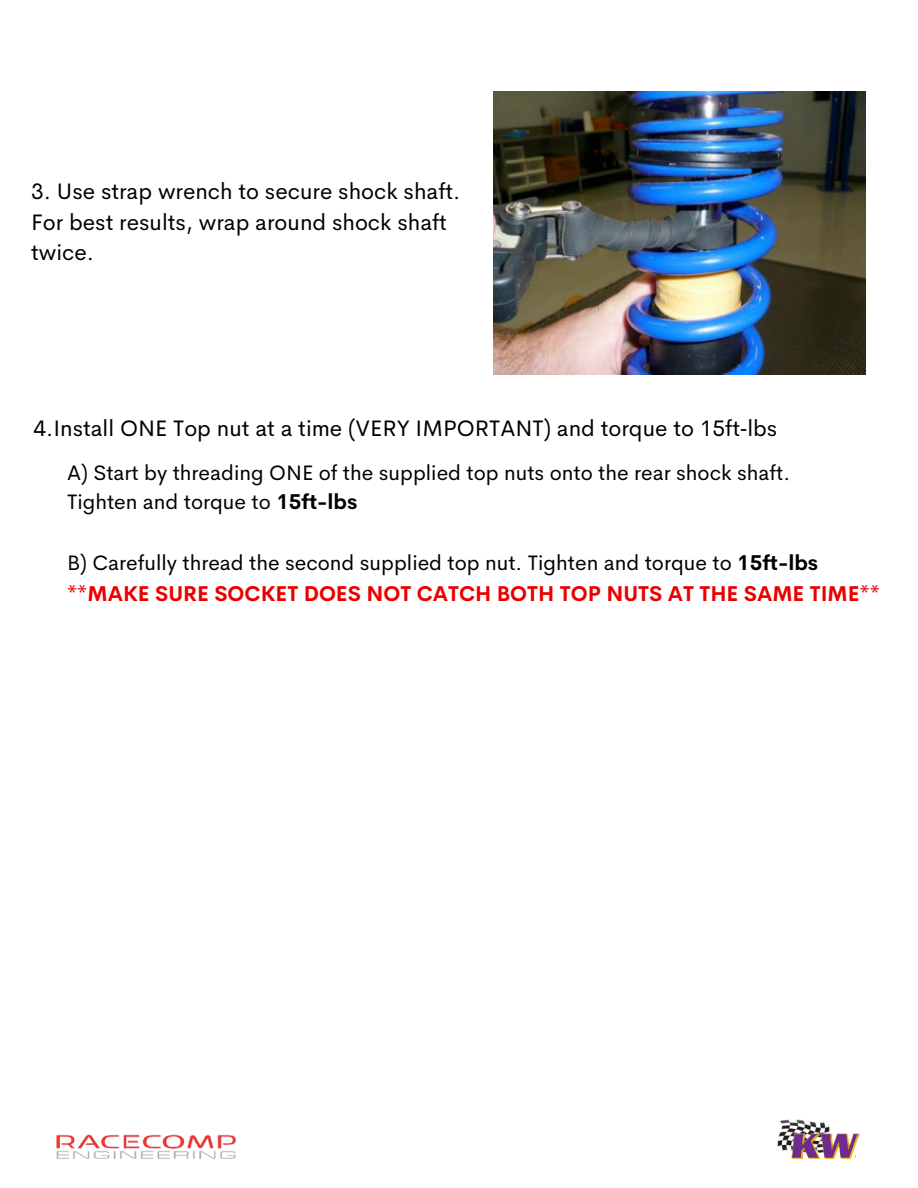
<style>
.page{position:relative;width:918px;height:1188px;background:#fff}
.page>*{position:absolute;margin:0;border:0;box-sizing:border-box;transform-origin:0 0}
.t1{font:22.5px/30.3px "Cerebri Sans";color:#000}
.t2{font:21px "Cerebri Sans";color:#000}
.t3{font:700 21px "Cerebri Sans";color:#ea0000}
.s1{font-family:"Noto Sans"}
.s2{font-weight:700}
</style>
<div class="page">
<img style="left:494px;top:92px;width:372px;height:282px">
<img style="left:777px;top:1119px;width:83px;height:40px">
<img style="left:56px;top:1135px;width:180px;height:24px">
<p class="t1" style="left:31px;top:176px;width:431px">3. Use strap wrench to secure shock shaft.<br>For best results, wrap around shock shaft twice.</p>
<p class="t1" style="left:34px;top:413px;width:745px">4.Install ONE Top nut at a time (VERY IMPORTANT) and torque to 15ft<span class="s1">‐</span>lbs</p>
<p class="t2" style="left:67px;top:459px;width:725px">A) Start by threading ONE of the supplied top nuts onto the rear shock shaft.</p>
<h1 class="t2" style="left:67px;top:488px;width:292px">Tighten and torque to <span class="s2">15ft-lbs</span></h1>
<p class="t2" style="left:67px;top:549px;width:753px">B) Carefully thread the second supplied top nut. Tighten and torque to <span class="s2">15ft-lbs</span></p>
<p class="t3" style="left:67px;top:580px;width:815px">**MAKE SURE SOCKET DOES NOT CATCH BOTH TOP NUTS AT THE SAME TIME**</p>
</div>
